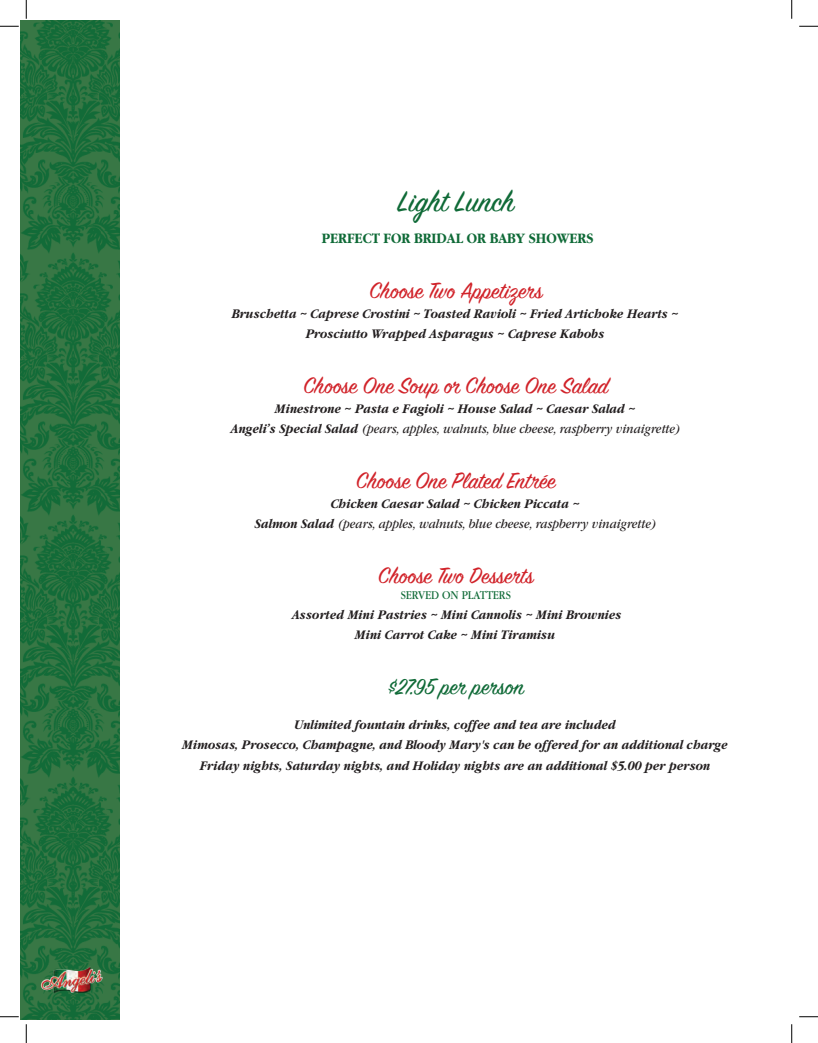
<style>
.page{position:relative;width:818px;height:1043px;background:#fff}
.page>*{position:absolute;margin:0;border:0;box-sizing:border-box;transform-origin:0 0}
.t1{font:32.5px "Sign Painter House Script";color:#0f6a37}
.t2{font:25px "Sign Painter House Script";color:#d1232a}
.t3{font:25px "Sign Painter House Script";color:#0f6a37}
.t4{font:700 15px "Garamond";color:#0f6a37;scale:.9 1}
.t5{font:italic 700 13.75px "Garamond";color:#231f20;scale:.9 1}
.t6{font:italic 13.75px "Garamond";color:#231f20;scale:.9 1}
.t7{font:12.5px "Garamond";color:#0f6a37;scale:.9 1}
.s1{font-weight:700}
</style>
<div class="page">
<img style="left:21px;top:21px;width:99px;height:998px">
<img style="left:40px;top:965px;width:65px;height:30px">
<svg style="left:799px;top:25px;width:19px;height:2px"></svg>
<svg style="left:0;top:1016px;width:19px;height:1px"></svg>
<svg style="left:799px;top:1016px;width:19px;height:1px"></svg>
<svg style="left:0;top:0;width:27px;height:27px"></svg>
<svg style="left:25px;top:1024px;width:2px;height:18px"></svg>
<svg style="left:791px;top:0;width:1px;height:19px"></svg>
<svg style="left:791px;top:1024px;width:1px;height:18px"></svg>
<p class="t1" style="left:397px;top:181px;width:118px">Light Lunch</p>
<p class="t4" style="left:322px;top:230px;width:303px">PERFECT FOR BRIDAL OR BABY SHOWERS</p>
<p class="t2" style="left:369px;top:275px;width:174px">Choose Two Appetizers</p>
<p class="t5" style="left:232px;top:306px;width:498px">Bruschetta ~ Caprese Crostini ~ Toasted Ravioli ~ Fried Artichoke Hearts ~</p>
<p class="t5" style="left:306px;top:326px;width:334px">Prosciutto Wrapped Asparagus ~ Caprese Kabobs</p>
<p class="t2" style="left:303px;top:370px;width:306px">Choose One Soup or Choose One Salad</p>
<p class="t5" style="left:275px;top:401px;width:402px">Minestrone ~ Pasta e Fagioli ~ House Salad ~ Caesar Salad ~</p>
<p class="t6" style="left:231px;top:421px;width:500px"><span class="s1">Angeli’s Special Salad</span> (pears, apples, walnuts, blue cheese, raspberry vinaigrette)</p>
<p class="t2" style="left:356px;top:465px;width:201px">Choose One Plated Entrée</p>
<p class="t5" style="left:331px;top:496px;width:278px">Chicken Caesar Salad ~ Chicken Piccata ~</p>
<p class="t6" style="left:255px;top:516px;width:446px"><span class="s1">Salmon Salad</span> (pears, apples, walnuts, blue cheese, raspberry vinaigrette)</p>
<p class="t2" style="left:378px;top:560px;width:157px">Choose Two Desserts</p>
<p class="t7" style="left:401px;top:589px;width:124px">SERVED ON PLATTERS</p>
<p class="t5" style="left:292px;top:607px;width:368px">Assorted Mini Pastries ~ Mini Cannolis ~ Mini Brownies</p>
<p class="t5" style="left:355px;top:627px;width:224px">Mini Carrot Cake ~ Mini Tiramisu</p>
<p class="t3" style="left:388px;top:671px;width:139px">$27.95 per person</p>
<p class="t5" style="left:295px;top:717px;width:358px">Unlimited fountain drinks, coffee and tea are included</p>
<p class="t5" style="left:183px;top:737px;width:608px">Mimosas, Prosecco, Champagne, and Bloody Mary's can be offered for an additional charge</p>
<p class="t5" style="left:200px;top:757px;width:569px">Friday nights, Saturday nights, and Holiday nights are an additional $5.00 per person</p>
</div>
